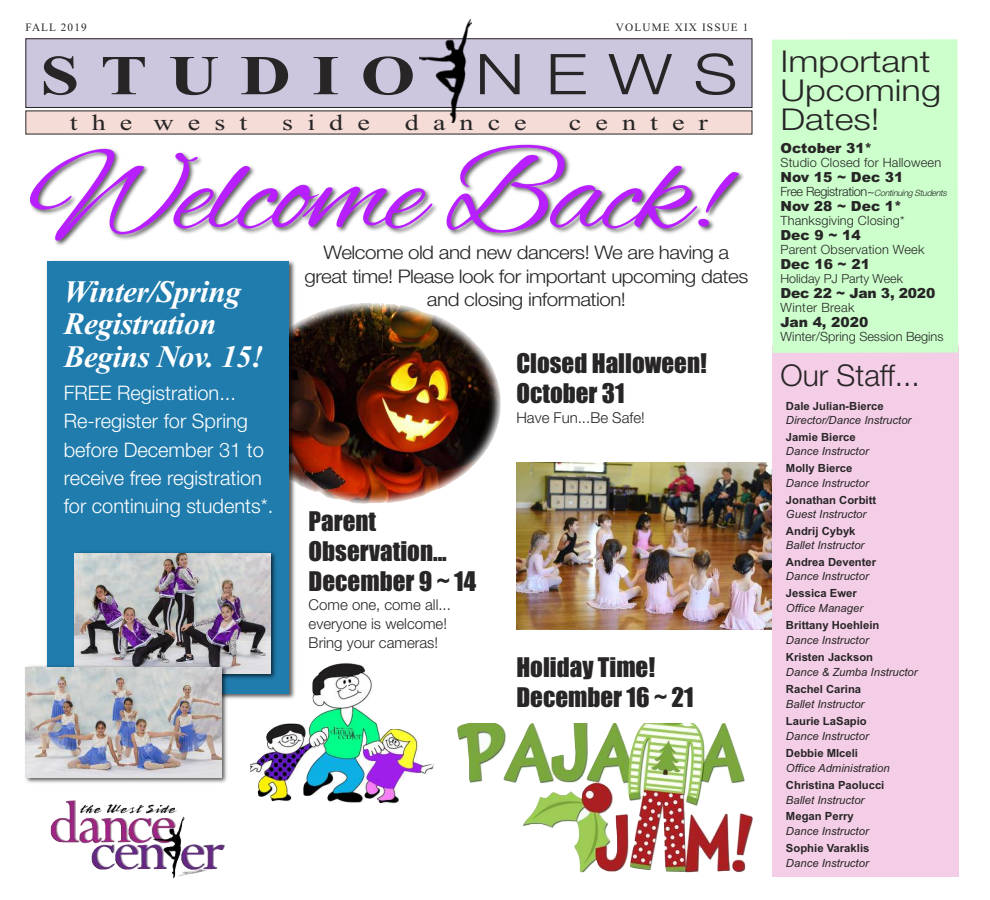
<style>
.page{position:relative;width:990px;height:900px;background:#fff}
.page>*{position:absolute;margin:0;border:0;box-sizing:border-box;transform-origin:0 0}
.t1{font:122.56px "Alex Brush";letter-spacing:-.025em;color:#b71ffe;scale:1.1 1}
.t2{font:italic 700 31.25px/32.5px "Times New Roman";letter-spacing:-.015em;color:#fff}
.t3{font:300 30.12px/28.9px "Helvetica Neue";color:#272526;scale:1.2 1}
.t4{font:300 30px "Helvetica Neue";color:#272526}
.t5{font:25px/30px "Impact";color:#272526}
.t6{font:22.5px "Times New Roman";letter-spacing:.5em;color:#272526;scale:1.25 1}
.t7{font:300 20px/28.4px "Helvetica Neue";color:#fff}
.t8{font:300 18.75px/23.8px "Helvetica Neue";letter-spacing:-.025em;color:#272526;text-align:center;scale:1.1 1}
.t9{font:300 15px/19.2px "Helvetica Neue";color:#272526}
.t10{font:900 13.88px "Arial";color:#272526}
.t11{font:300 12.75px "Helvetica Neue";letter-spacing:.015em;color:#272526}
.t12{font:300 12.5px "Helvetica Neue";color:#272526}
.t13{font:italic 11.25px "Arial";color:#272526}
.t14{font:700 11.25px "Arial";color:#272526}
.t15{font:11.25px "Times New Roman";letter-spacing:.1em;color:#272526}
.t16{font:italic 300 8.75px "Helvetica Neue";color:#272526}
.s1{font-family:"Times New Roman";font-weight:700;font-size:56.25px}
.s2{font-size:56.25px}
.s3{font-style:normal;font-size:12.75px}
</style>
<div class="page">
<img style="left:297px;top:303px;width:204px;height:201px">
<img style="left:516px;top:463px;width:256px;height:167px">
<div style="left:772px;top:346px;width:186px;height:530px;background:#f4cee7"></div>
<img style="left:457px;top:723px;width:288px;height:149px">
<div style="left:26px;top:111px;width:726px;height:23px;background:#f6dcd7"></div>
<div style="left:772px;top:39px;width:186px;height:314px;background:#cfc"></div>
<div style="left:26px;top:39px;width:726px;height:68px;background:#cdc6df"></div>
<div style="left:26px;top:38px;width:726px;height:70px;border:1px solid #272526"></div>
<img style="left:25px;top:121px;width:847px;height:182px">
<img style="left:51px;top:800px;width:174px;height:79px">
<img style="left:420px;top:20px;width:52px;height:103px">
<img style="left:45px;top:258px;width:252px;height:441px">
<div style="left:47px;top:261px;width:242px;height:432px;background:#207cad"></div>
<img style="left:74px;top:552px;width:202px;height:127px">
<img style="left:75px;top:553px;width:195px;height:120px">
<img style="left:25px;top:664px;width:205px;height:119px">
<img style="left:26px;top:667px;width:195px;height:111px">
<img style="left:250px;top:662px;width:183px;height:142px">
<p class="t15" style="left:26px;top:21px;width:63px">FALL 2019</p>
<p class="t15" style="left:616px;top:21px;width:134px">VOLUME XIX ISSUE 1</p>
<h3 class="t3" style="left:780px;top:46px;width:135px;text-indent:-740px"><span class="s1">STUDIO</span> <span class="s2">NEWS</span> Important<br>Upcoming<br>Dates!</h3>
<p class="t10" style="left:780px;top:141px;width:93px">October 31*</p>
<p class="t11" style="left:780px;top:154px;width:162px">Studio Closed for Halloween</p>
<p class="t10" style="left:780px;top:169px;width:125px">Nov 15 ~ Dec 31</p>
<p class="t16" style="left:780px;top:187px;width:170px"><span class="s3">Free Registration~</span>ContinuingStudents</p>
<p class="t10" style="left:780px;top:198px;width:123px">Nov 28 ~ Dec 1*</p>
<p class="t11" style="left:780px;top:212px;width:126px">Thanksgiving Closing*</p>
<p class="t10" style="left:780px;top:227px;width:82px">Dec 9 ~ 14</p>
<p class="t11" style="left:780px;top:241px;width:145px">Parent Observation Week</p>
<p class="t10" style="left:780px;top:256px;width:91px">Dec 16 ~ 21</p>
<p class="t12" style="left:780px;top:271px;width:124px">Holiday PJ Party Week</p>
<p class="t10" style="left:780px;top:286px;width:156px">Dec 22 ~ Jan 3, 2020</p>
<p class="t11" style="left:780px;top:299px;width:75px">Winter Break</p>
<p class="t10" style="left:780px;top:314px;width:89px">Jan 4, 2020</p>
<p class="t11" style="left:780px;top:328px;width:165px">Winter/Spring Session Begins</p>
<h3 class="t6" style="left:70px;top:109px;width:143px">the west</h3>
<h3 class="t6" style="left:282px;top:109px;width:71px">side</h3>
<h3 class="t6" style="left:405px;top:109px;width:99px">dance</h3>
<h3 class="t6" style="left:569px;top:109px;width:113px">center</h3>
<h1 class="t1" style="left:28px;top:126px;width:633px">Welcome Back!</h1>
<h3 class="t8" style="left:305px;top:240px;width:405px">Welcome old and new dancers! We are having a great time! Please look for important upcoming dates and closing information!</h3>
<h2 class="t2" style="left:64px;top:275px;width:201px">Winter/Spring<br>Registration<br>Begins Nov. 15!</h2>
<h3 class="t7" style="left:64px;top:378px;width:211px">FREE Registration...<br>Re-register for Spring before December 31 to receive free registration for continuing students*.</h3>
<h3 class="t5" style="left:516px;top:349px;width:192px">Closed Halloween!<br>October 31</h3>
<h3 class="t9" style="left:516px;top:407px;width:130px">Have Fun...Be Safe!</h3>
<h3 class="t4" style="left:780px;top:357px;width:141px">Our Staff...</h3>
<p class="t14" style="left:786px;top:399px;width:99px">Dale Julian-Bierce</p>
<p class="t13" style="left:786px;top:414px;width:127px">Director/Dance Instructor</p>
<p class="t14" style="left:786px;top:431px;width:71px">Jamie Bierce</p>
<p class="t13" style="left:786px;top:445px;width:84px">Dance Instructor</p>
<p class="t14" style="left:786px;top:462px;width:68px">Molly Bierce</p>
<p class="t13" style="left:786px;top:476px;width:84px">Dance Instructor</p>
<p class="t14" style="left:786px;top:493px;width:92px">Jonathan Corbitt</p>
<p class="t13" style="left:786px;top:507px;width:82px">Guest Instructor</p>
<p class="t14" style="left:786px;top:524px;width:71px">Andrij Cybyk</p>
<p class="t13" style="left:786px;top:539px;width:80px">Ballet Instructor</p>
<p class="t14" style="left:786px;top:556px;width:92px">Andrea Deventer</p>
<p class="t13" style="left:786px;top:570px;width:84px">Dance Instructor</p>
<p class="t14" style="left:786px;top:587px;width:72px">Jessica Ewer</p>
<p class="t13" style="left:786px;top:602px;width:79px">Office Manager</p>
<p class="t14" style="left:786px;top:619px;width:95px">Brittany Hoehlein</p>
<p class="t13" style="left:786px;top:634px;width:84px">Dance Instructor</p>
<p class="t14" style="left:786px;top:651px;width:89px">Kristen Jackson</p>
<p class="t13" style="left:786px;top:666px;width:133px">Dance &amp; Zumba Instructor</p>
<p class="t14" style="left:786px;top:682px;width:77px">Rachel Carina</p>
<p class="t13" style="left:786px;top:697px;width:80px">Ballet Instructor</p>
<p class="t14" style="left:786px;top:714px;width:82px">Laurie LaSapio</p>
<p class="t13" style="left:786px;top:729px;width:84px">Dance Instructor</p>
<p class="t14" style="left:786px;top:747px;width:74px">Debbie MIceli</p>
<p class="t13" style="left:786px;top:762px;width:105px">Office Administration</p>
<p class="t14" style="left:786px;top:779px;width:100px">Christina Paolucci</p>
<p class="t13" style="left:786px;top:793px;width:80px">Ballet Instructor</p>
<p class="t14" style="left:786px;top:810px;width:69px">Megan Perry</p>
<p class="t13" style="left:786px;top:825px;width:84px">Dance Instructor</p>
<p class="t14" style="left:786px;top:842px;width:85px">Sophie Varaklis</p>
<p class="t13" style="left:786px;top:857px;width:84px">Dance Instructor</p>
<h3 class="t5" style="left:309px;top:507px;width:169px">Parent<br>Observation...<br>December 9 ~ 14</h3>
<h3 class="t9" style="left:309px;top:595px;width:144px">Come one, come all... everyone is welcome!<br>Bring your cameras!</h3>
<h3 class="t5" style="left:516px;top:653px;width:179px">Holiday Time!<br>December 16 ~ 21</h3>
</div>
